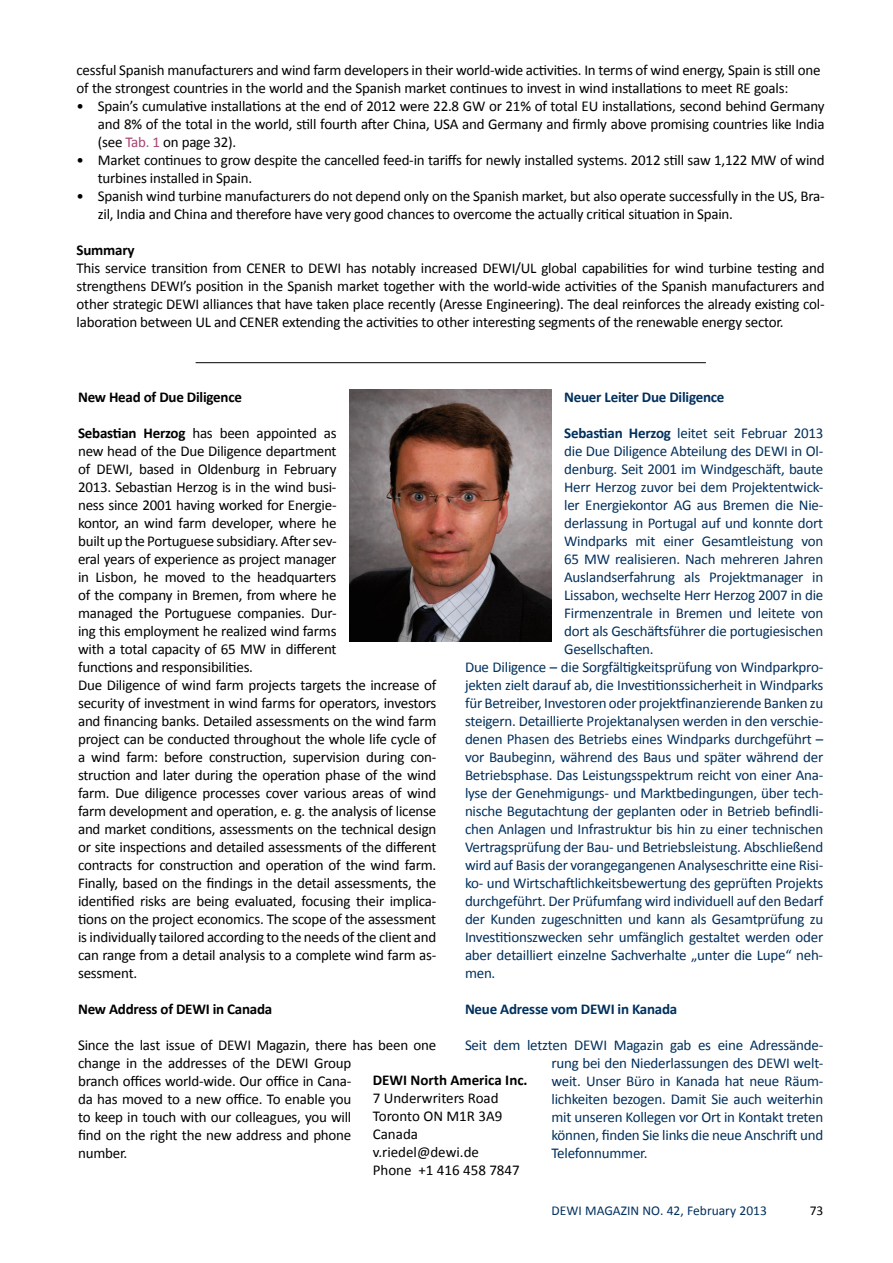
<style>
.page{position:relative;width:893px;height:1263px;background:#fff}
.page>*{position:absolute;margin:0;border:0;box-sizing:border-box;transform-origin:0 0}
.t1{font:15px/18px "Calibri";letter-spacing:-.015em;color:#000}
.t2{font:15px/18px "Calibri";letter-spacing:-.015em;color:#00305d;text-align:justify}
.t3{font:700 15px "Calibri";letter-spacing:-.015em;color:#000}
.t4{font:700 15px "Calibri";letter-spacing:-.015em;color:#00305d}
.t5{font:13.5px "Calibri";color:#00305d}
.t6{font:13.5px "Calibri";color:#000}
.s1{color:#a64373}
.s2{font-weight:700}
</style>
<div class="page">
<img style="left:349px;top:389px;width:202px;height:252px">
<hr style="left:196px;top:362px;width:510px;height:1px;background:#000">
<p class="t1" style="left:77px;top:60px;width:745px">cessful Spanish manufacturers and wind farm developers in their world-wide activities. In terms of wind energy, Spain is still one of the strongest countries in the world and the Spanish market continues to invest in wind installations to meet RE goals:</p>
<p class="t1" style="left:98px;top:96px;width:728px;text-align:justify;text-indent:-21px">• Spain’s cumulative installations at the end of 2012 were 22.8 GW or 21% of total EU installations, second behind Germany and 8% of the total in the world, still fourth after China, USA and Germany and firmly above promising countries like India (see <span class="s1">Tab. 1</span> on page 32).</p>
<p class="t1" style="left:98px;top:150px;width:728px;text-indent:-21px">• Market continues to grow despite the cancelled feed-in tariffs for newly installed systems. 2012 still saw 1,122 MW of wind turbines installed in Spain.</p>
<p class="t1" style="left:98px;top:186px;width:728px;text-indent:-21px">• Spanish wind turbine manufacturers do not depend only on the Spanish market, but also operate successfully in the US, Bra&shy;zil, India and China and therefore have very good chances to overcome the actually critical situation in Spain.</p>
<p class="t3" style="left:77px;top:241px;width:60px">Summary</p>
<p class="t1" style="left:77px;top:258px;width:750px;text-align:justify">This service transition from CENER to DEWI has notably increased DEWI/UL global capabilities for wind turbine testing and strengthens DEWI’s position in the Spanish market together with the world-wide activities of the Spanish manufacturers and other strategic DEWI alliances that have taken place recently (Aresse Engineering). The deal reinforces the already existing col&shy;laboration between UL and CENER extending the activities to other interesting segments of the renewable energy sector.</p>
<p class="t3" style="left:78px;top:388px;width:165px">New Head of Due Diligence</p>
<p class="t1" style="left:78px;top:423px;width:360px"><span class="s2">Sebastian Herzog</span> has been appointed as<br>new head of the Due Diligence department<br>of DEWI, based in Oldenburg in February<br>2013. Sebastian Herzog is in the wind busi-<br>ness since 2001 having worked for Energie-<br>kontor, an wind farm developer, where he<br>built up the Portuguese subsidiary. After sev-<br>eral years of experience as project manager<br>in Lisbon, he moved to the headquarters<br>of the company in Bremen, from where he<br>managed the Portuguese companies. Dur-<br>ing this employment he realized wind farms<br>with a total capacity of 65 MW in different<br>functions and responsibilities.<br>Due Diligence of wind farm projects targets the increase of security of investment in wind farms for operators, investors and financing banks. Detailed assessments on the wind farm project can be conducted throughout the whole life cycle of a wind farm: before construction, supervision during con&shy;struction and later during the operation phase of the wind farm. Due diligence processes cover various areas of wind farm development and operation, e. g. the analysis of license and market conditions, assessments on the technical design or site inspections and detailed assessments of the different contracts for construction and operation of the wind farm.<br>Finally, based on the findings in the detail assessments, the identified risks are being evaluated, focusing their implica&shy;tions on the project economics. The scope of the assessment is individually tailored according to the needs of the client and can range from a detail analysis to a complete wind farm as&shy;sessment.</p>
<p class="t3" style="left:78px;top:1000px;width:196px">New Address of DEWI in Canada</p>
<p class="t1" style="left:78px;top:1035px;width:360px">Since the last issue of DEWI Magazin, there has been one change in the addresses of the DEWI Group<br>branch offices world-wide. Our office in Cana-<br>da has moved to a new office. To enable you<br>to keep in touch with our colleagues, you will<br>find on the right the new address and phone<br>number.</p>
<p class="t4" style="left:564px;top:388px;width:162px">Neuer Leiter Due Diligence</p>
<p class="t2" style="left:564px;top:423px;width:261px"><span class="s2">Sebastian Herzog</span> leitet seit Februar 2013</p>
<p class="t2" style="left:564px;top:441px;width:261px">die Due Diligence Abteilung des DEWI in Ol-</p>
<p class="t2" style="left:564px;top:459px;width:261px">denburg. Seit 2001 im Windgeschäft, baute</p>
<p class="t2" style="left:564px;top:477px;width:261px">Herr Herzog zuvor bei dem Projektentwick-</p>
<p class="t2" style="left:564px;top:495px;width:261px">ler Energiekontor AG aus Bremen die Nie-</p>
<p class="t2" style="left:564px;top:513px;width:261px">derlassung in Portugal auf und konnte dort</p>
<p class="t2" style="left:564px;top:531px;width:261px">Windparks mit einer Gesamtleistung von</p>
<p class="t2" style="left:564px;top:549px;width:261px">65 MW realisieren. Nach mehreren Jahren</p>
<p class="t2" style="left:564px;top:567px;width:261px">Auslandserfahrung als Projektmanager in</p>
<p class="t2" style="left:564px;top:585px;width:261px">Lissabon, wechselte Herr Herzog 2007 in die</p>
<p class="t2" style="left:564px;top:603px;width:261px">Firmenzentrale in Bremen und leitete von</p>
<p class="t2" style="left:564px;top:621px;width:261px">dort als Geschäftsführer die portugiesischen</p>
<p class="t2" style="left:564px;top:639px;width:91px">Gesellschaften.</p>
<p class="t2" style="left:465px;top:657px;width:360px">Due Diligence – die Sorgfältigkeitsprüfung von Windparkpro-</p>
<p class="t2" style="left:465px;top:675px;width:360px">jekten zielt darauf ab, die Investitionssicherheit in Windparks</p>
<p class="t2" style="left:465px;top:693px;width:360px">für Betreiber, Investoren oder projektfinanzierende Banken zu</p>
<p class="t2" style="left:465px;top:711px;width:360px">steigern. Detaillierte Projektanalysen werden in den verschie-</p>
<p class="t2" style="left:465px;top:729px;width:360px">denen Phasen des Betriebs eines Windparks durchgeführt –</p>
<p class="t2" style="left:465px;top:747px;width:360px">vor Baubeginn, während des Baus und später während der</p>
<p class="t2" style="left:465px;top:765px;width:360px">Betriebsphase. Das Leistungsspektrum reicht von einer Ana-</p>
<p class="t2" style="left:465px;top:783px;width:360px">lyse der Genehmigungs- und Marktbedingungen, über tech-</p>
<p class="t2" style="left:465px;top:801px;width:360px">nische Begutachtung der geplanten oder in Betrieb befindli-</p>
<p class="t2" style="left:465px;top:819px;width:360px">chen Anlagen und Infrastruktur bis hin zu einer technischen</p>
<p class="t2" style="left:465px;top:837px;width:360px">Vertragsprüfung der Bau- und Betriebsleistung. Abschließend</p>
<p class="t2" style="left:465px;top:855px;width:360px">wird auf Basis der vorangegangenen Analyseschritte eine Risi-</p>
<p class="t2" style="left:465px;top:873px;width:360px">ko- und Wirtschaftlichkeitsbewertung des geprüften Projekts</p>
<p class="t2" style="left:465px;top:891px;width:360px">durchgeführt. Der Prüfumfang wird individuell auf den Bedarf</p>
<p class="t2" style="left:465px;top:909px;width:360px">der Kunden zugeschnitten und kann als Gesamtprüfung zu</p>
<p class="t2" style="left:465px;top:927px;width:360px">Investitionszwecken sehr umfänglich gestaltet werden oder</p>
<p class="t2" style="left:465px;top:945px;width:360px">aber detailliert einzelne Sachverhalte „unter die Lupe“ neh-</p>
<p class="t2" style="left:465px;top:963px;width:32px">men.</p>
<p class="t4" style="left:465px;top:1000px;width:214px">Neue Adresse vom DEWI in Kanada</p>
<p class="t2" style="left:551px;top:1035px;width:273px;text-indent:-86px">Seit dem letzten DEWI Magazin gab es eine Adressände&shy;rung bei den Niederlassungen des DEWI welt&shy;weit. Unser Büro in Kanada hat neue Räum&shy;lichkeiten bezogen. Damit Sie auch weiterhin mit unseren Kollegen vor Ort in Kontakt treten können, finden Sie links die neue Anschrift und Telefonnummer.</p>
<p class="t3" style="left:373px;top:1070px;width:156px">DEWI North America Inc.</p>
<p class="t1" style="left:373px;top:1088px;width:148px">7 Underwriters Road<br>Toronto ON M1R 3A9<br>Canada v.riedel@dewi.de<br>Phone +1 416 458 7847</p>
<p class="t5" style="left:551px;top:1202px;width:217px">DEWI MAGAZIN NO. 42, February 2013</p>
<p class="t6" style="left:810px;top:1202px;width:15px">73</p>
</div>
